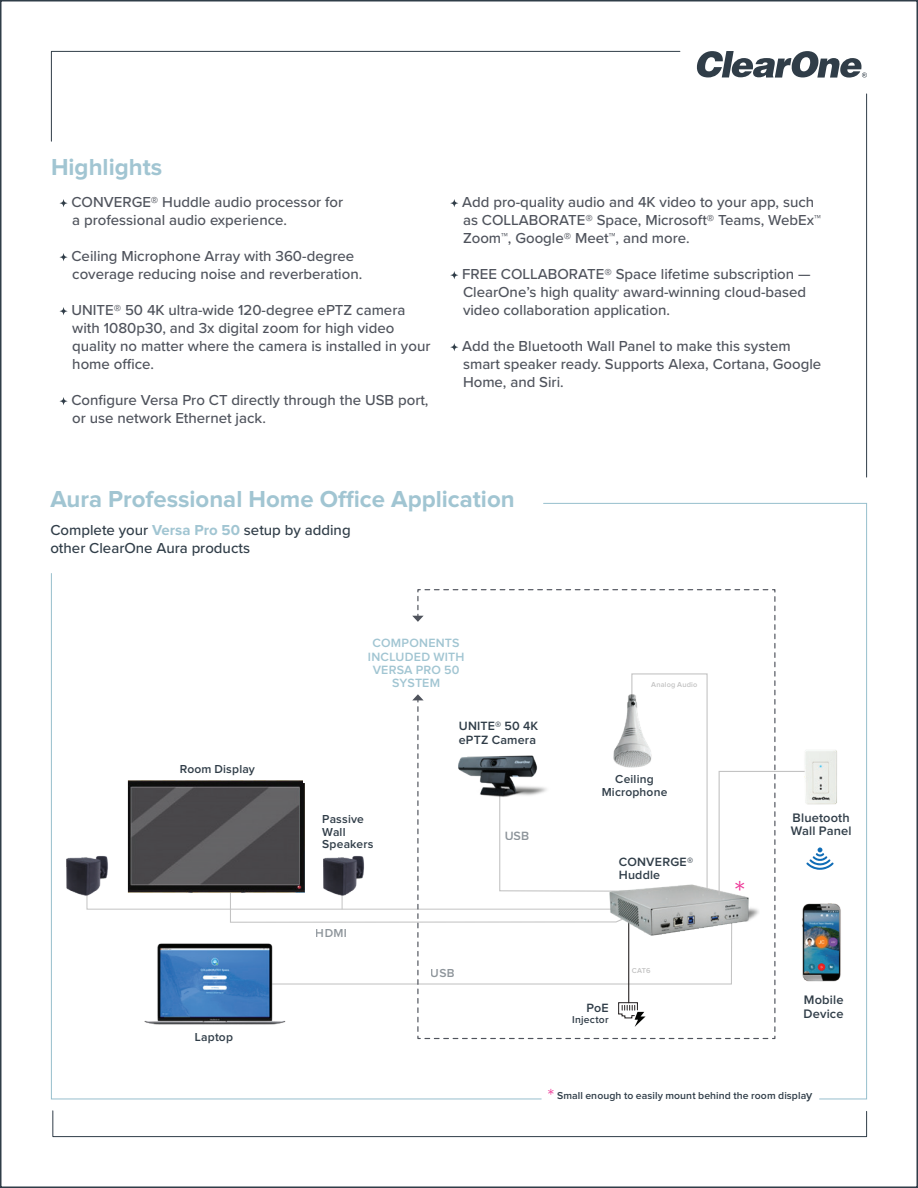
<style>
.page{position:relative;width:918px;height:1188px;background:#fff}
.page>*{position:absolute;margin:0;border:0;box-sizing:border-box;transform-origin:0 0}
.t1{font:300 34.05px "Proxima Nova";color:#ed3596}
.t2{font:700 24px "Proxima Nova";color:#a1c5d2}
.t3{font:500 15px/18px "Proxima Nova";color:#4f535c}
.t4{font:500 15px/18px "Proxima Nova";color:#303d48}
.t5{font:600 12.75px/13.6px "Proxima Nova";letter-spacing:.01em;color:#303d48}
.t6{font:600 12.45px/13.4px "Proxima Nova";letter-spacing:.015em;color:#303d48}
.t7{font:600 12.45px/13.4px "Proxima Nova";letter-spacing:.015em;color:#a1c5d2;text-align:center}
.t8{font:600 12px/12.9px "Proxima Nova";letter-spacing:.015em;color:#303d48;text-align:center}
.t9{font:600 10.5px "Proxima Nova";letter-spacing:.01em;color:#303d48}
.t10{font:600 10.35px "Proxima Nova";letter-spacing:.02em;color:#303d48}
.t11{font:600 7.35px "Proxima Nova";letter-spacing:.025em;color:#c3c3c3}
.s1{font-weight:700;color:#a1c5d2}
.s2{font-weight:300;font-size:20.85px;color:#ed3596}
.s3{font-size:12.3px}
</style>
<div class="page">
<svg style="left:60px;top:199px;width:8px;height:8px"></svg>
<svg style="left:60px;top:253px;width:8px;height:8px"></svg>
<svg style="left:60px;top:307px;width:8px;height:8px"></svg>
<svg style="left:60px;top:397px;width:8px;height:8px"></svg>
<svg style="left:450px;top:199px;width:8px;height:8px"></svg>
<svg style="left:450px;top:271px;width:8px;height:8px"></svg>
<svg style="left:450px;top:343px;width:8px;height:8px"></svg>
<svg style="left:696px;top:51px;width:171px;height:27px"></svg>
<svg style="left:51px;top:51px;width:630px;height:91px"></svg>
<hr style="left:866px;top:94px;width:1px;height:383px;background:#303d48">
<svg style="left:52px;top:1110px;width:815px;height:27px"></svg>
<svg style="left:51px;top:573px;width:491px;height:527px"></svg>
<svg style="left:543px;top:503px;width:324px;height:597px"></svg>
<svg style="left:87px;top:589px;width:747px;height:450px"></svg>
<img style="left:801px;top:902px;width:40px;height:80px">
<img style="left:804px;top:748px;width:35px;height:57px">
<img style="left:320px;top:853px;width:47px;height:44px">
<img style="left:63px;top:853px;width:48px;height:44px">
<h2 class="t2" style="left:51px;top:153px;width:113px">Highlights</h2>
<p class="t3" style="left:71px;top:193px;width:273px">CONVERGE® Huddle audio processor for a professional audio experience.</p>
<p class="t3" style="left:71px;top:247px;width:292px">Ceiling Microphone Array with 360-degree coverage reducing noise and reverberation.</p>
<p class="t3" style="left:71px;top:301px;width:361px">UNITE® 50 4K ultra-wide 120-degree ePTZ camera with 1080p30, and 3x digital zoom for high video quality no matter where the camera is installed in your home office.</p>
<p class="t3" style="left:71px;top:391px;width:359px">Configure Versa Pro CT directly through the USB port, or use network Ethernet jack.</p>
<p class="t3" style="left:462px;top:193px;width:360px">Add pro-quality audio and 4K video to your app, such as COLLABORATE® Space, Microsoft® Teams, WebEx™<br>Zoom™, Google® Meet™, and more.</p>
<p class="t3" style="left:462px;top:265px;width:350px">FREE COLLABORATE® Space lifetime subscription —<br>ClearOne’s high quality, award-winning cloud-based video collaboration application.</p>
<p class="t3" style="left:462px;top:337px;width:361px">Add the Bluetooth Wall Panel to make this system smart speaker ready. Supports Alexa, Cortana, Google<br>Home, and Siri.</p>
<h2 class="t2" style="left:50px;top:485px;width:466px">Aura Professional Home Office Application</h2>
<p class="t4" style="left:50px;top:521px;width:302px">Complete your <span class="s1">Versa Pro 50</span> setup by adding other ClearOne Aura products</p>
<p class="t8" style="left:180px;top:763px;width:77px">Room Display</p>
<p class="t8" style="left:195px;top:1031px;width:39px">Laptop</p>
<p class="t7" style="left:368px;top:637px;width:98px">COMPONENTS<br>INCLUDED WITH<br>VERSA PRO 50<br>SYSTEM</p>
<p class="t8" style="left:322px;top:813px;width:53px;text-align:left">Passive<br>Wall<br>Speakers</p>
<p class="t8" style="left:316px;top:927px;width:33px">HDMI</p>
<p class="t6" style="left:459px;top:720px;width:81px">UNITE® 50 4K ePTZ Camera</p>
<p class="t6" style="left:504px;top:829px;width:26px">USB</p>
<p class="t8" style="left:431px;top:967px;width:25px">USB</p>
<p class="t11" style="left:651px;top:682px;width:48px">Analog Audio</p>
<p class="t8" style="left:602px;top:773px;width:67px">Ceiling<br>Microphone</p>
<p class="t6" style="left:619px;top:855px;width:76px">CONVERGE®<br>Huddle</p>
<p class="t6" style="left:586px;top:1001px;width:24px">PoE</p>
<p class="t10" style="left:572px;top:1014px;width:38px">Injector</p>
<p class="t11" style="left:632px;top:967px;width:20px">CAT6</p>
<h1 class="t1" style="left:734px;top:877px;width:13px">*</h1>
<p class="t5" style="left:791px;top:811px;width:62px">Bluetooth<br>Wall Panel</p>
<p class="t5" style="left:804px;top:994px;width:41px">Mobile<br>Device</p>
<p class="t9" style="left:547px;top:1091px;width:266px"><span class="s2">*</span> Small enough to easily mount behind the room displa<span class="s3">y</span></p>
</div>
